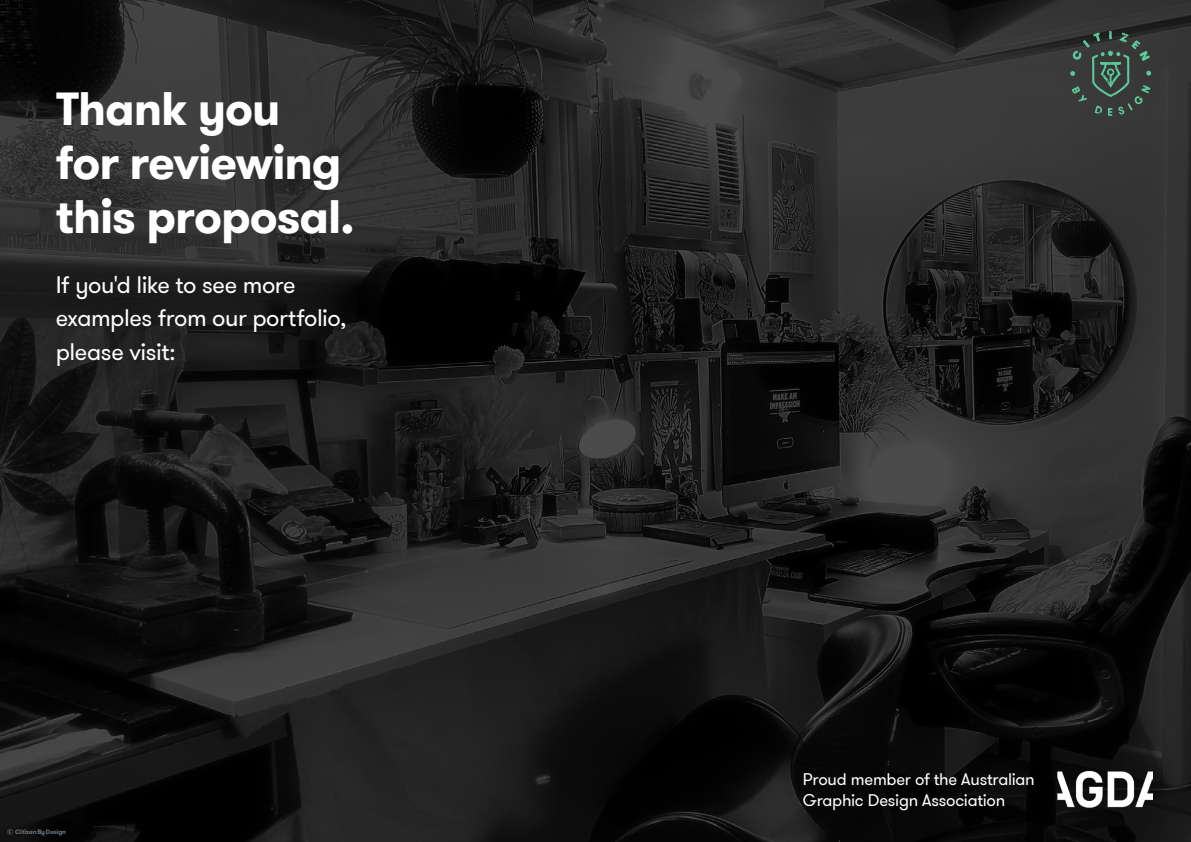
<style>
.page{position:relative;width:1191px;height:842px;background:#fff}
.page>*{position:absolute;margin:0;border:0;box-sizing:border-box;transform-origin:0 0}
.t1{font:700 46.7px/54.1px "GT Walsheim Pro";letter-spacing:-.02em;color:#fff}
.t2{font:23.8px/33.8px "GT Walsheim Pro";letter-spacing:-.02em;color:#fff}
.t3{font:16.8px/20.2px "GT Walsheim Pro";letter-spacing:-.015em;color:#fff}
.t4{font:700 6.3px "GT Walsheim Pro";letter-spacing:-.02em;color:#6a747b}
</style>
<div class="page">
<img style="left:0;top:0;width:1191px;height:842px">
<img style="left:1057px;top:770px;width:95px;height:38px">
<svg style="left:7px;top:829px;width:6px;height:6px"></svg>
<svg style="left:1070px;top:31px;width:81px;height:85px;background:#3b4a44"></svg>
<h1 class="t1" style="left:56px;top:82px;width:300px">Thank you for reviewing this proposal.</h1>
<p class="t2" style="left:56px;top:268px;width:292px">If you'd like to see more examples from our portfolio, please visit:</p>
<p class="t4" style="left:15px;top:828px;width:52px">Citizen By Design</p>
<p class="t3" style="left:803px;top:770px;width:233px">Proud member of the Australian<br>Graphic Design Association</p>
</div>
